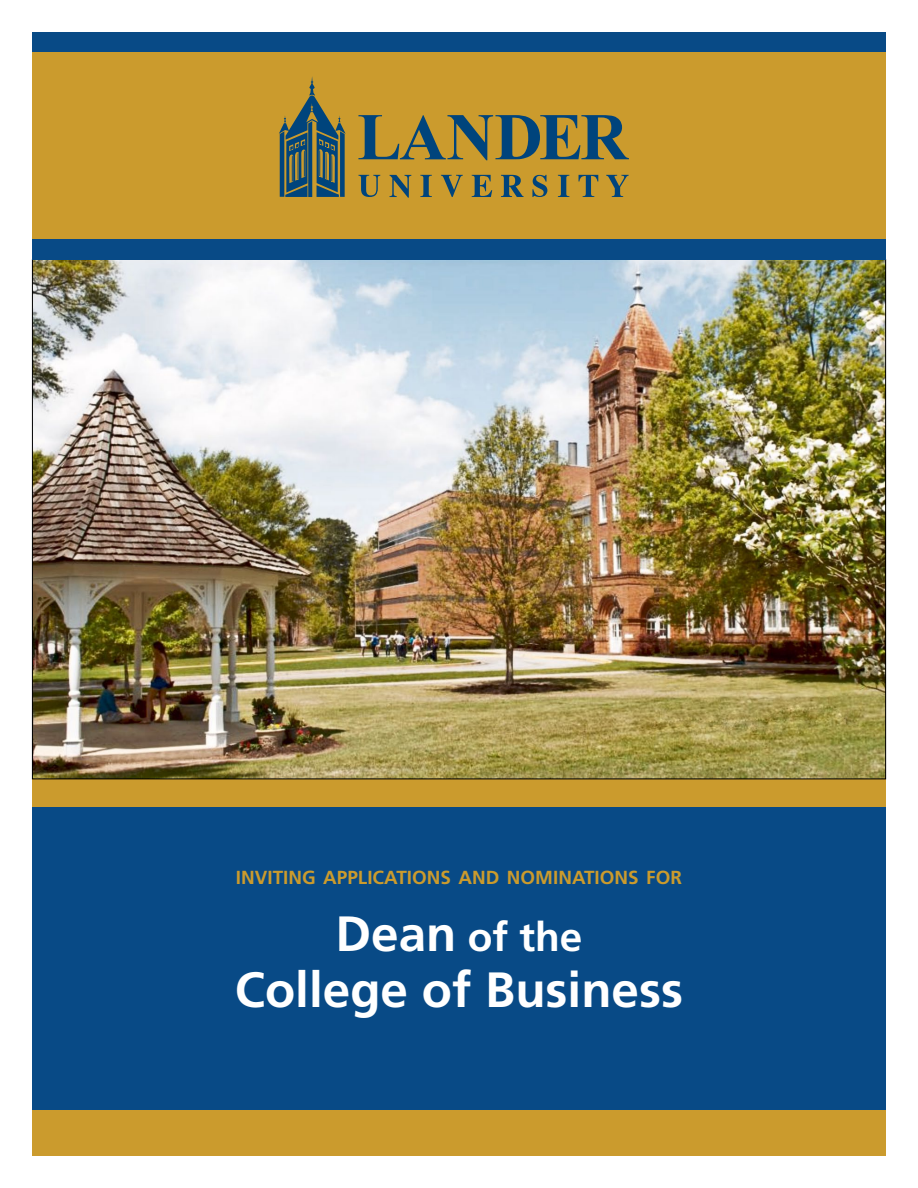
<style>
.page{position:relative;width:918px;height:1188px;background:#fff}
.page>*{position:absolute;margin:0;border:0;box-sizing:border-box;transform-origin:0 0}
.t1{font:700 49.5px "Frutiger";color:#fff}
.t2{font:700 40.5px "Frutiger";color:#fff}
.t3{font:700 18.9px "Frutiger";color:#cb9b2d}
.s1{font-size:49.5px}
</style>
<div class="page">
<div style="left:32px;top:32px;width:854px;height:21px;background:#084a86"></div>
<div style="left:32px;top:1110px;width:854px;height:46px;background:#cb9b2d"></div>
<div style="left:32px;top:53px;width:854px;height:186px;background:#cb9b2d"></div>
<div style="left:32px;top:761px;width:854px;height:46px;background:#cb9b2d"></div>
<div style="left:32px;top:807px;width:854px;height:303px;background:#084a86"></div>
<svg style="left:279px;top:77px;width:67px;height:120px"></svg>
<svg style="left:358px;top:175px;width:22px;height:22px"></svg>
<svg style="left:389px;top:175px;width:22px;height:23px"></svg>
<svg style="left:420px;top:175px;width:12px;height:22px"></svg>
<svg style="left:441px;top:175px;width:22px;height:22px"></svg>
<svg style="left:472px;top:175px;width:20px;height:22px"></svg>
<svg style="left:501px;top:175px;width:23px;height:22px"></svg>
<svg style="left:532px;top:175px;width:15px;height:22px"></svg>
<svg style="left:558px;top:175px;width:11px;height:22px"></svg>
<svg style="left:579px;top:175px;width:19px;height:22px"></svg>
<svg style="left:606px;top:175px;width:23px;height:22px"></svg>
<svg style="left:358px;top:115px;width:271px;height:45px"></svg>
<img style="left:34px;top:261px;width:850px;height:516px">
<div style="left:32px;top:239px;width:854px;height:20px;background:#084a86"></div>
<p class="t3" style="left:236px;top:866px;width:447px">INVITING APPLICATIONS AND NOMINATIONS FOR</p>
<h2 class="t2" style="left:335px;top:914px;width:249px"><span class="s1">Dean</span> of the</h2>
<h1 class="t1" style="left:235px;top:961px;width:450px">College of Business</h1>
</div>
